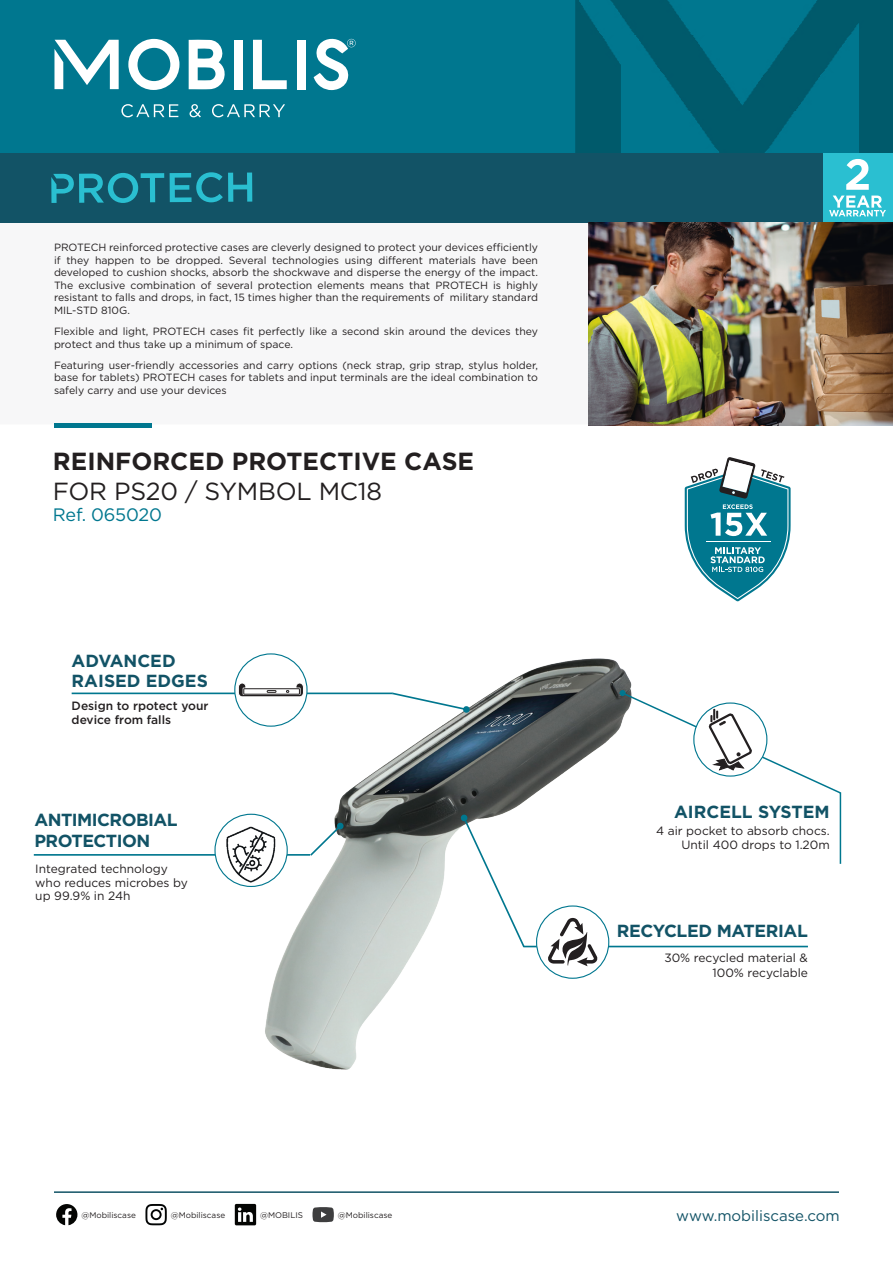
<style>
.page{position:relative;width:893px;height:1263px;background:#fff}
.page>*{position:absolute;margin:0;border:0;box-sizing:border-box;transform-origin:0 0}
.t1{font:700 24.75px "Gotham";color:#231f20}
.t2{font:24.75px "Gotham";letter-spacing:-.01em;color:#231f20}
.t3{font:18px "Gotham";letter-spacing:-.01em;color:#00778f}
.t4{font:700 17.55px/21.3px "Gotham";letter-spacing:-.02em;color:#125366}
.t5{font:700 17.55px/19.2px "Gotham";color:#125366}
.t6{font:15px "Gotham";color:#125366}
.t7{font:12px/13.5px "Gotham";color:#231f20;text-align:right}
.t8{font:500 12px/13.5px "Gotham";color:#231f20}
.t9{font:10.5px/12.6px "Gotham";color:#231f20;text-align:justify}
.t10{font:8.1px "Gotham";color:#231f20}
</style>
<div class="page">
<img style="left:261px;top:656px;width:373px;height:414px">
<svg style="left:0;top:222px;width:589px;height:203px"></svg>
<div style="left:0;top:0;width:893px;height:222px;background:#00778f"></div>
<img style="left:575px;top:0;width:318px;height:153px">
<div style="left:0;top:153px;width:893px;height:69px;background:#125366"></div>
<hr style="left:54px;top:423px;width:97px;height:4px;background:#00778f">
<svg style="left:170px;top:172px;width:82px;height:30px"></svg>
<svg style="left:51px;top:173px;width:113px;height:30px"></svg>
<hr style="left:54px;top:1191px;width:785px;height:2px;background:#125366">
<div style="left:824px;top:153px;width:69px;height:69px;background:#2abfd1"></div>
<svg style="left:829px;top:159px;width:57px;height:57px"></svg>
<img style="left:589px;top:222px;width:304px;height:203px">
<svg style="left:685px;top:457px;width:106px;height:144px"></svg>
<svg style="left:189px;top:40px;width:36px;height:49px"></svg>
<svg style="left:128px;top:39px;width:52px;height:51px"></svg>
<svg style="left:253px;top:40px;width:34px;height:49px"></svg>
<div style="left:234px;top:40px;width:9px;height:49px;background:#fff"></div>
<div style="left:297px;top:40px;width:9px;height:49px;background:#fff"></div>
<svg style="left:54px;top:40px;width:65px;height:49px"></svg>
<svg style="left:121px;top:104px;width:57px;height:13px"></svg>
<svg style="left:190px;top:104px;width:11px;height:13px"></svg>
<svg style="left:212px;top:104px;width:73px;height:13px"></svg>
<svg style="left:314px;top:39px;width:42px;height:51px"></svg>
<svg style="left:235px;top:1204px;width:21px;height:21px"></svg>
<svg style="left:312px;top:1207px;width:22px;height:15px"></svg>
<svg style="left:145px;top:1204px;width:22px;height:21px"></svg>
<svg style="left:56px;top:1204px;width:21px;height:21px"></svg>
<svg style="left:620px;top:690px;width:222px;height:175px"></svg>
<svg style="left:390px;top:691px;width:80px;height:22px"></svg>
<hr style="left:72px;top:692px;width:321px;height:2px;background:#00778f">
<div style="left:235px;top:654px;width:72px;height:72px;background:#fff;border-radius:50%"></div>
<div style="left:234px;top:653px;width:74px;height:74px;border:1px solid #00778f;border-radius:50%"></div>
<svg style="left:238px;top:683px;width:66px;height:14px"></svg>
<svg style="left:308px;top:822px;width:36px;height:35px"></svg>
<hr style="left:34px;top:854px;width:276px;height:2px;background:#00778f">
<svg style="left:215px;top:814px;width:72px;height:72px"></svg>
<svg style="left:460px;top:814px;width:66px;height:135px"></svg>
<hr style="left:524px;top:946px;width:284px;height:1px;background:#00778f">
<div style="left:537px;top:906px;width:72px;height:72px;background:#fff;border-radius:50%"></div>
<div style="left:536px;top:905px;width:73px;height:74px;border:1px solid #00778f;border-radius:50%"></div>
<svg style="left:548px;top:918px;width:50px;height:48px"></svg>
<img style="left:219px;top:821px;width:65px;height:66px">
<p class="t9" style="left:54px;top:241px;width:486px">PROTECH reinforced protective cases are cleverly designed to protect your devices efficiently if they happen to be dropped. Several technologies using different materials have been developed to cushion shocks, absorb the shockwave and disperse the energy of the impact.<br>The exclusive combination of several protection elements means that PROTECH is highly resistant to falls and drops, in fact, 15 times higher than the requirements of military standard MIL-STD 810G.</p>
<p class="t9" style="left:54px;top:325px;width:485px">Flexible and light, PROTECH cases fit perfectly like a second skin around the devices they protect and thus take up a minimum of space.</p>
<p class="t9" style="left:54px;top:358px;width:485px">Featuring user-friendly accessories and carry options (neck strap, grip strap, stylus holder, base for tablets) PROTECH cases for tablets and input terminals are the ideal combination to safely carry and use your devices</p>
<h1 class="t1" style="left:53px;top:445px;width:423px">REINFORCED PROTECTIVE CASE</h1>
<h1 class="t2" style="left:53px;top:475px;width:331px">FOR PS20 / SYMBOL MC18</h1>
<h2 class="t3" style="left:53px;top:503px;width:111px">Ref. 065020</h2>
<h3 class="t5" style="left:72px;top:651px;width:138px">ADVANCED<br>RAISED EDGES</h3>
<p class="t8" style="left:72px;top:699px;width:138px">Design to rpotect your device from falls</p>
<h3 class="t4" style="left:34px;top:809px;width:145px">ANTIMICROBIAL<br>PROTECTION</h3>
<p class="t7" style="left:35px;top:862px;width:154px;text-align:left">Integrated technology who reduces microbes by up 99.9% in 24h</p>
<h3 class="t5" style="left:674px;top:802px;width:157px">AIRCELL SYSTEM</h3>
<p class="t7" style="left:656px;top:824px;width:175px">4 air pocket to absorb chocs.<br>Until 400 drops to 1.20m</p>
<h3 class="t4" style="left:617px;top:920px;width:193px">RECYCLED MATERIAL</h3>
<p class="t7" style="left:664px;top:950px;width:145px;line-height:15px">30% recycled material &amp;<br>100% recyclable</p>
<p class="t10" style="left:81px;top:1210px;width:56px">@Mobiliscase</p>
<p class="t10" style="left:171px;top:1210px;width:56px">@Mobiliscase</p>
<p class="t10" style="left:260px;top:1210px;width:44px">@MOBILIS</p>
<p class="t10" style="left:338px;top:1210px;width:56px">@Mobiliscase</p>
<h3 class="t6" style="left:676px;top:1206px;width:165px">www.mobiliscase.com</h3>
</div>
